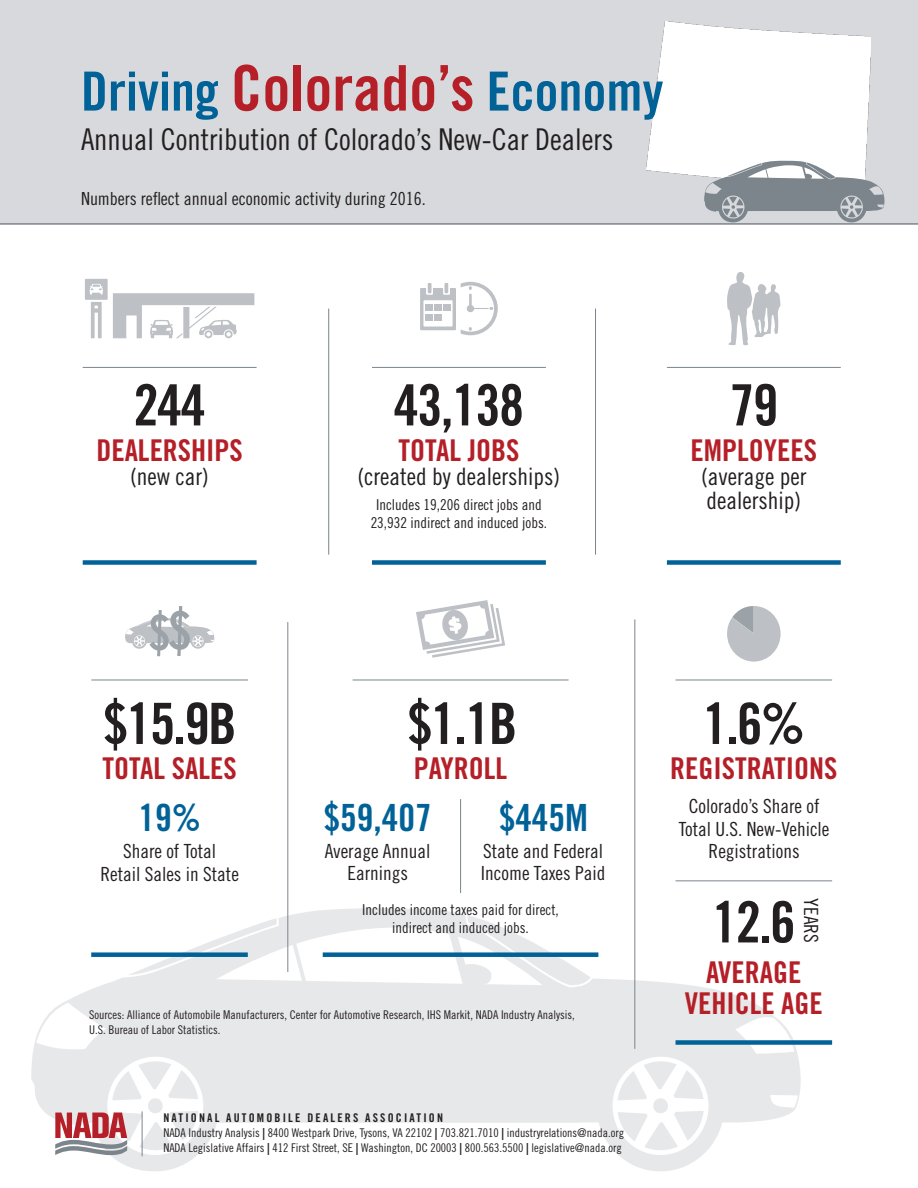
<style>
.page{position:relative;width:918px;height:1188px;background:#fff}
.page>*{position:absolute;margin:0;border:0;box-sizing:border-box;transform-origin:0 0}
.Stat_main{font:57px "Trade Gothic LT Std Bd Cn 20";letter-spacing:-.03em;color:#231f20}
.Headline{font:54px "Trade Gothic LT Std Bd Cn 20";color:#016298}
.Stat_secondary{font:37.5px "Trade Gothic LT Std Bd Cn 20";color:#016298}
.Stat_name{font:30px/31.5px "Trade Gothic LT Std Bd Cn 20";color:#b51f27;text-align:center}
.Subdeck{font:30px "Trade Gothic LT Std Cn 18";color:#231f20}
.Stat_detail{font:24px/24px "Trade Gothic LT Std Cn 18";color:#231f20}
.Stat_secondary_name{font:19.5px/22.5px "Trade Gothic LT Std Cn 18";color:#231f20;text-align:center}
.Disclaimer{font:18px "Trade Gothic LT Std Cn 18";color:#231f20}
.Stat_disclaimer{font:15px/18px "Trade Gothic LT Std Cn 18";color:#231f20;text-align:center}
.t1{font:12px/15px "Trade Gothic LT Std Cn 18";color:#231f20}
.t2{font:12px "Trade Gothic LT Std Bd Cn 20";letter-spacing:.18em;color:#231f20}
.s1{font-size:63px;color:#b51f27}
.s2{font-family:"Trade Gothic LT Std";font-weight:700;font-stretch:expanded}
</style>
<div class="page">
<svg style="left:31px;top:907px;width:770px;height:264px;fill:#e7e8ea"></svg>
<div style="left:0;top:0;width:918px;height:224px;background:#d7d9dc"></div>
<img style="left:647px;top:22px;width:224px;height:155px">
<hr style="left:142px;top:1111px;width:1px;height:45px;background:#7c858c">
<hr style="left:328px;top:309px;width:1px;height:246px;background:#7c858c">
<hr style="left:595px;top:309px;width:1px;height:246px;background:#7c858c">
<hr style="left:83px;top:367px;width:174px;height:1px;background:#7c858c">
<svg style="left:85px;top:279px;width:169px;height:59px"></svg>
<div style="left:83px;top:560px;width:174px;height:5px;background:#016298"></div>
<hr style="left:372px;top:367px;width:174px;height:1px;background:#7c858c">
<svg style="left:420px;top:282px;width:78px;height:53px"></svg>
<div style="left:425px;top:304px;width:7px;height:7px;background:#bdc0c4"></div>
<div style="left:434px;top:304px;width:7px;height:7px;background:#bdc0c4"></div>
<div style="left:425px;top:315px;width:7px;height:6px;background:#bdc0c4"></div>
<div style="left:434px;top:315px;width:7px;height:6px;background:#bdc0c4"></div>
<div style="left:444px;top:304px;width:7px;height:7px;background:#bdc0c4"></div>
<div style="left:372px;top:560px;width:174px;height:5px;background:#016298"></div>
<svg style="left:416px;top:600px;width:89px;height:58px"></svg>
<hr style="left:353px;top:680px;width:216px;height:1px;background:#7c858c">
<hr style="left:91px;top:680px;width:157px;height:1px;background:#7c858c">
<hr style="left:287px;top:622px;width:1px;height:350px;background:#7c858c">
<hr style="left:667px;top:367px;width:174px;height:1px;background:#7c858c">
<div style="left:667px;top:560px;width:174px;height:5px;background:#016298"></div>
<svg style="left:727px;top:272px;width:54px;height:73px"></svg>
<hr style="left:0;top:223px;width:918px;height:2px;background:#7c858c">
<hr style="left:460px;top:799px;width:1px;height:94px;background:#7c858c">
<svg style="left:125px;top:606px;width:90px;height:50px"></svg>
<svg style="left:55px;top:1113px;width:72px;height:42px"></svg>
<svg style="left:704px;top:160px;width:181px;height:62px"></svg>
<hr style="left:634px;top:619px;width:1px;height:430px;background:#7c858c">
<hr style="left:676px;top:680px;width:156px;height:1px;background:#7c858c">
<div style="left:676px;top:1040px;width:156px;height:5px;background:#016298"></div>
<div style="left:323px;top:952px;width:275px;height:5px;background:#016298"></div>
<svg style="left:727px;top:606px;width:54px;height:56px"></svg>
<hr style="left:676px;top:880px;width:156px;height:1px;background:#7c858c">
<div style="left:91px;top:952px;width:157px;height:5px;background:#016298"></div>
<p class="Headline" style="left:81px;top:59px;width:584px">Driving <span class="s1">Colorado’s</span> Economy</p>
<p class="Subdeck" style="left:81px;top:121px;width:534px">Annual Contribution of Colorado’s New-Car Dealers</p>
<p class="Disclaimer" style="left:81px;top:188px;width:346px">Numbers reflect annual economic activity during 2016.</p>
<p class="Stat_main" style="left:133px;top:370px;width:74px">244</p>
<p class="Stat_main" style="left:394px;top:370px;width:132px">43,138</p>
<p class="Stat_main" style="left:729px;top:370px;width:50px">79</p>
<h3 class="Stat_name" style="left:96px;top:434px;width:148px">DEALERSHIPS</h3>
<h3 class="Stat_detail" style="left:130px;top:464px;width:80px">(new car)</h3>
<p class="Stat_name" style="left:398px;top:434px;width:123px">TOTAL JOBS</p>
<p class="Stat_detail" style="left:358px;top:464px;width:204px">(created by dealerships)</p>
<p class="Stat_disclaimer" style="left:371px;top:495px;width:178px">Includes 19,206 direct jobs and<br>23,932 indirect and induced jobs.</p>
<h3 class="Stat_name" style="left:691px;top:434px;width:128px">EMPLOYEES</h3>
<h3 class="Stat_detail" style="left:701px;top:464px;width:107px">(average per dealership)</h3>
<p class="Stat_main" style="left:103px;top:689px;width:135px">$15.9B</p>
<p class="Stat_main" style="left:407px;top:689px;width:112px">$1.1B</p>
<h3 class="Stat_name" style="left:102px;top:753px;width:136px">TOTAL SALES</h3>
<h3 class="Stat_name" style="left:414px;top:753px;width:95px">PAYROLL</h3>
<p class="Stat_secondary" style="left:138px;top:795px;width:64px">19%</p>
<h3 class="Stat_secondary_name" style="left:100px;top:840px;width:140px">Share of Total<br>Retail Sales in State</h3>
<p class="Stat_secondary" style="left:324px;top:795px;width:110px">$59,407</p>
<p class="Stat_secondary_name" style="left:325px;top:839px;width:107px">Average Annual<br>Earnings</p>
<p class="Stat_secondary" style="left:499px;top:795px;width:91px">$445M</p>
<p class="Stat_secondary_name" style="left:481px;top:839px;width:126px;text-align:left">State and Federal<br>Income Taxes Paid</p>
<p class="Stat_disclaimer" style="left:362px;top:900px;width:198px">Includes income taxes paid for direct, indirect and induced jobs.</p>
<p class="t1" style="left:89px;top:1007px;width:487px">Sources: Alliance of Automobile Manufacturers, Center for Automotive Research, IHS Markit, NADA Industry Analysis,<br>U.S. Bureau of Labor Statistics.</p>
<p class="t2" style="left:163px;top:1111px;width:281px">NATIONAL AUTOMOBILE DEALERS ASSOCIATION</p>
<p class="t1" style="left:163px;top:1126px;width:462px">NADA Industry Analysis <span class="s2">|</span> 8400 Westpark Drive, Tysons, VA 22102 <span class="s2">|</span> 703.821.7010 <span class="s2">|</span> industryrelations@nada.org<br>NADA Legislative Affairs <span class="s2">|</span> 412 First Street, SE <span class="s2">|</span> Washington, DC 20003 <span class="s2">|</span> 800.563.5500 <span class="s2">|</span> legislative@nada.org</p>
<p class="Stat_main" style="left:703px;top:689px;width:104px">1.6%</p>
<h3 class="Stat_name" style="left:670px;top:753px;width:169px">REGISTRATIONS</h3>
<p class="Stat_secondary_name" style="left:679px;top:795px;width:152px">Colorado’s Share of<br>Total U.S. New-Vehicle<br>Registrations</p>
<p class="Stat_main" style="left:712px;top:888px;width:85px">12.6</p>
<h3 class="Stat_secondary_name" style="left:823px;top:898px;width:46px;rotate:90deg">YEARS</h3>
<h3 class="Stat_name" style="left:685px;top:956px;width:140px">AVERAGE<br>VEHICLE AGE</h3>
</div>
